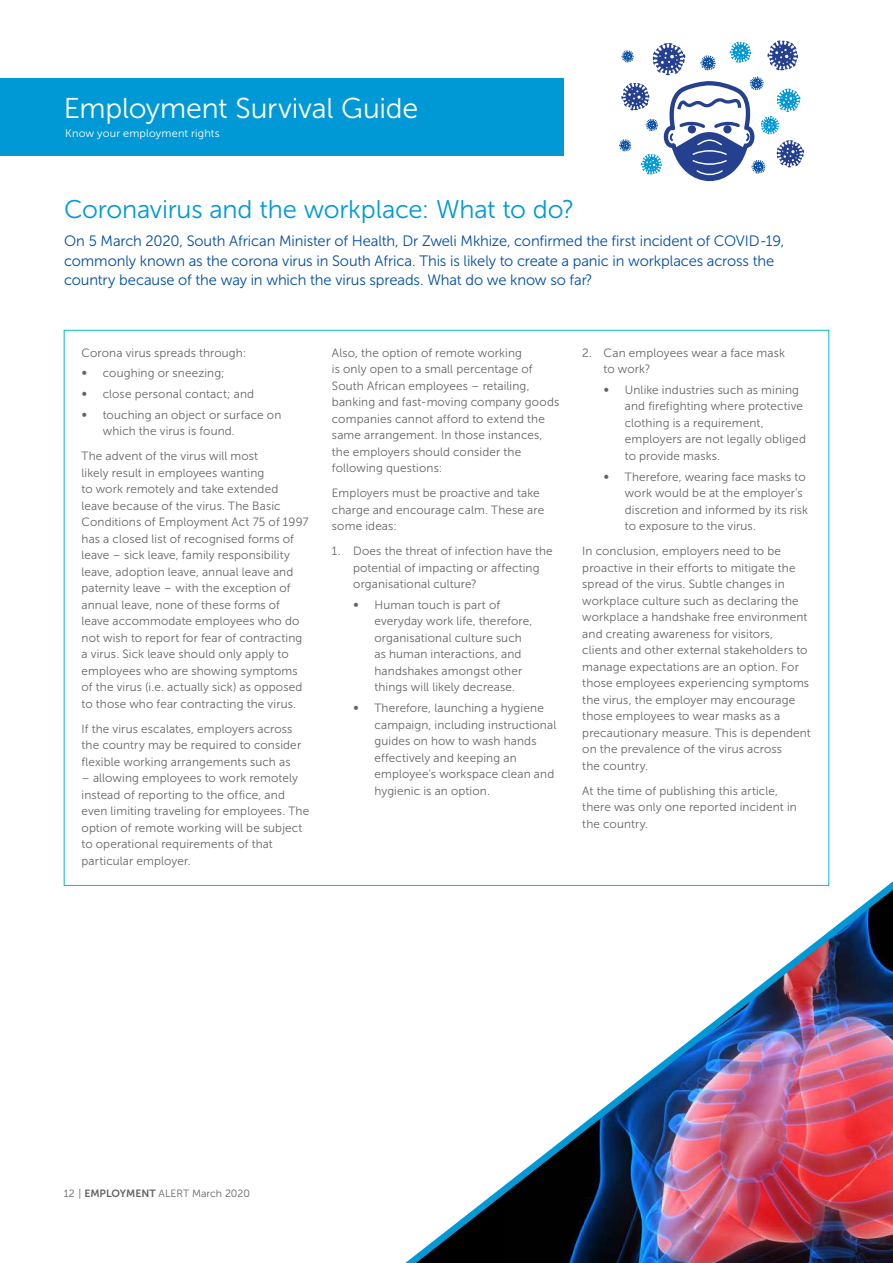
<style>
.page{position:relative;width:893px;height:1263px;background:#fff}
.page>*{position:absolute;margin:0;border:0;box-sizing:border-box;transform-origin:0 0}
.t1{font:28.5px "Museo Sans 300";letter-spacing:-.005em;color:#fff}
.t2{font:25.5px "Museo Sans 300";letter-spacing:-.01em;color:#0099d6}
.t3{font:15px/19.5px "Museo Sans 300";letter-spacing:-.01em;color:#034ea2}
.t4{font:12px/16.5px "Museo Sans 300";letter-spacing:.01em;color:#636466}
.t5{font:10.95px "Museo Sans 300";letter-spacing:.015em;color:#fff}
.t6{font:10.5px "Museo Sans 300";color:#636466}
.s1{font-family:"Museo Sans 700"}
</style>
<div class="page">
<img style="left:368px;top:808px;width:525px;height:455px">
<svg style="left:619px;top:40px;width:185px;height:141px"></svg>
<div style="left:1px;top:78px;width:563px;height:77px;background:#0099d6"></div>
<h1 class="t1" style="left:64px;top:92px;width:356px">Employment Survival Guide</h1>
<p class="t5" style="left:65px;top:128px;width:156px">Know your employment rights</p>
<h2 class="t2" style="left:64px;top:196px;width:512px">Coronavirus and the workplace: What to do?</h2>
<p class="t3" style="left:64px;top:231px;width:722px">On 5 March 2020, South African Minister of Health, Dr Zweli Mkhize, confirmed the first incident of COVID-19, commonly known as the corona virus in South Africa. This is likely to create a panic in workplaces across the country because of the way in which the virus spreads. What do we know so far?</p>
<p class="t4" style="left:82px;top:342px;width:166px;line-height:20.7px">Corona virus spreads through: ∞</p>
<p class="t4" style="left:103px;top:365px;width:123px">coughing or sneezing;</p>
<p class="t4" style="left:82px;top:386px;width:7px">∞</p>
<p class="t4" style="left:103px;top:386px;width:153px">close personal contact; and</p>
<p class="t4" style="left:82px;top:407px;width:7px">∞</p>
<p class="t4" style="left:103px;top:407px;width:180px">touching an object or surface on which the virus is found.</p>
<p class="t4" style="left:82px;top:448px;width:229px">The advent of the virus will most<br>likely result in employees wanting<br>to work remotely and take extended leave because of the virus. The Basic Conditions of Employment Act 75 of 1997 has a closed list of recognised forms of leave – sick leave, family responsibility leave, adoption leave, annual leave and paternity leave – with the exception of annual leave, none of these forms of leave accommodate employees who do not wish to report for fear of contracting a virus. Sick leave should only apply to employees who are showing symptoms of the virus (i.e. actually sick) as opposed to those who fear contracting the virus.</p>
<p class="t4" style="left:82px;top:721px;width:221px">If the virus escalates, employers across the country may be required to consider flexible working arrangements such as</p>
<p class="t4" style="left:82px;top:770px;width:229px">– allowing employees to work remotely instead of reporting to the office, and even limiting traveling for employees. The option of remote working will be subject to operational requirements of that particular employer.</p>
<p class="t4" style="left:332px;top:344px;width:229px">Also, the option of remote working<br>is only open to a small percentage of South African employees – retailing, banking and fast-moving company goods companies cannot afford to extend the same arrangement. In those instances, the employers should consider the following questions:</p>
<p class="t4" style="left:332px;top:485px;width:214px">Employers must be proactive and take charge and encourage calm. These are some ideas:</p>
<p class="t4" style="left:353px;top:543px;width:201px;text-indent:-21px">1. Does the threat of infection have the potential of impacting or affecting organisational culture?</p>
<p class="t4" style="left:353px;top:597px;width:7px">∞</p>
<p class="t4" style="left:374px;top:597px;width:159px">Human touch is part of everyday work life, therefore, organisational culture such as human interactions, and handshakes amongst other things will likely decrease.</p>
<p class="t4" style="left:353px;top:700px;width:7px">∞</p>
<p class="t4" style="left:374px;top:700px;width:183px">Therefore, launching a hygiene campaign, including instructional guides on how to wash hands effectively and keeping an employee’s workspace clean and hygienic is an option.</p>
<p class="t4" style="left:604px;top:344px;width:183px;text-indent:-21px">2. Can employees wear a face mask to work?</p>
<p class="t4" style="left:604px;top:382px;width:7px">∞</p>
<p class="t4" style="left:625px;top:382px;width:183px">Unlike industries such as mining and firefighting where protective clothing is a requirement, employers are not legally obliged to provide masks.</p>
<p class="t4" style="left:604px;top:468px;width:7px">∞</p>
<p class="t4" style="left:625px;top:468px;width:185px">Therefore, wearing face masks to work would be at the employer’s discretion and informed by its risk to exposure to the virus.</p>
<p class="t4" style="left:582px;top:543px;width:230px">In conclusion, employers need to be proactive in their efforts to mitigate the spread of the virus. Subtle changes in workplace culture such as declaring the workplace a handshake free environment and creating awareness for visitors, clients and other external stakeholders to manage expectations are an option. For those employees experiencing symptoms the virus, the employer may encourage those employees to wear masks as a precautionary measure. This is dependent on the prevalence of the virus across<br>the country.</p>
<p class="t4" style="left:582px;top:782px;width:216px">At the time of publishing this article, there was only one reported incident in the country.</p>
<p class="t6" style="left:64px;top:1188px;width:188px">12 | <span class="s1">EMPLOYMENT</span> ALERT March 2020</p>
</div>
